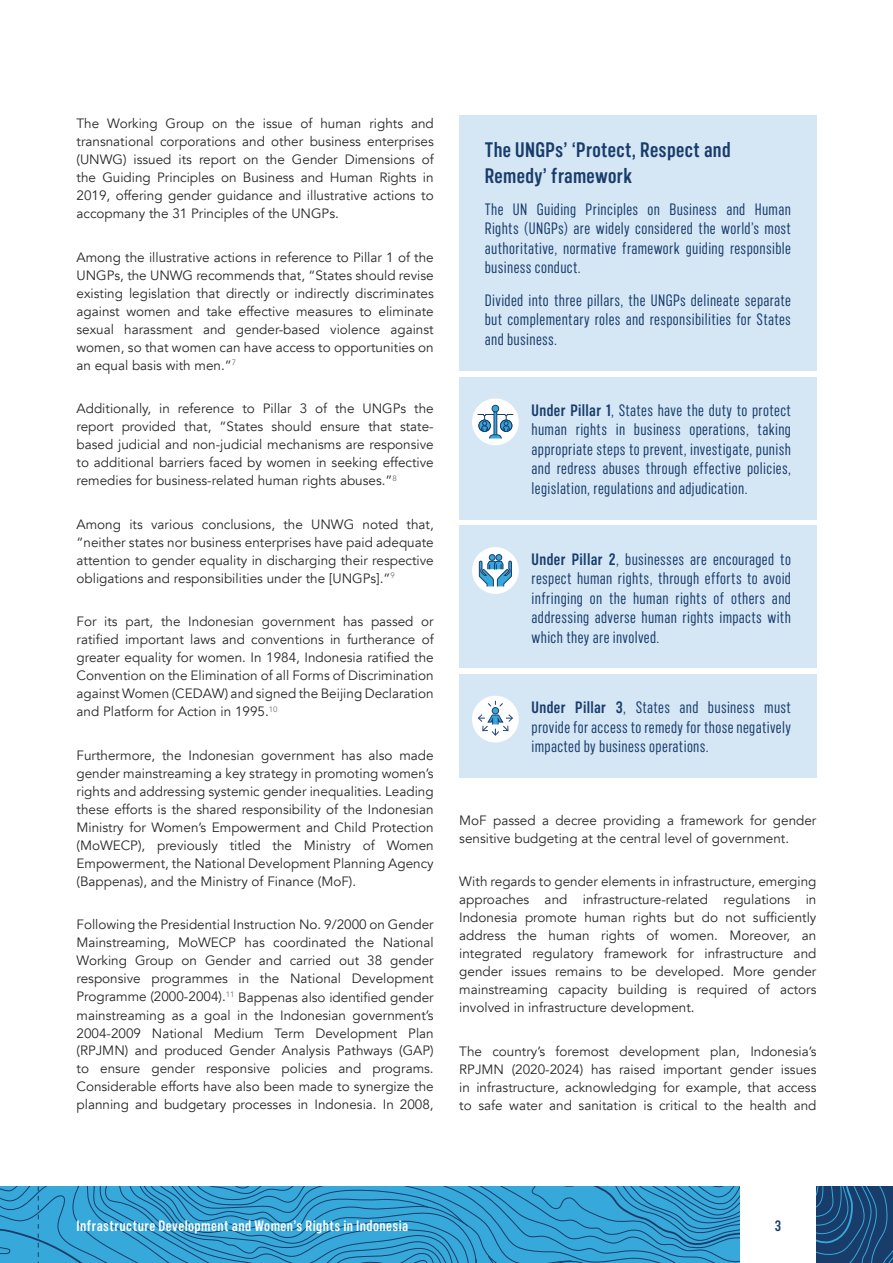
<style>
.page{position:relative;width:893px;height:1263px;background:#fff}
.page>*{position:absolute;margin:0;border:0;box-sizing:border-box;transform-origin:0 0}
.t1{font:700 21px/25.5px "Marsden Cm Semi";letter-spacing:.02em;color:#183d6b}
.t2{font:16.5px/19.5px "Marsden Cm Regular";letter-spacing:.025em;color:#183d6b;text-align:justify}
.t3{font:700 15px "Marsden Cm Semi";letter-spacing:.03em;color:#fff}
.t4{font:700 15px "Marsden Cm Semi";color:#183d6b}
.t5{font:13.5px/18px "Avenir";color:#292829;text-align:justify}
.s1{font-family:"Marsden Cm Semi";font-weight:700}
</style>
<div class="page">
<div style="left:459px;top:115px;width:357px;height:255px;background:#d5e6f5"></div>
<div style="left:459px;top:674px;width:357px;height:104px;background:#d5e6f5"></div>
<div style="left:472px;top:696px;width:47px;height:46px;background:#fff;border-radius:50%"></div>
<div style="left:492px;top:707px;width:7px;height:7px;background:#37a8da;border-radius:50%"></div>
<div style="left:492px;top:707px;width:7px;height:7px;border:1px solid #183d6b;border-radius:50%"></div>
<svg style="left:478px;top:714px;width:35px;height:22px"></svg>
<svg style="left:488px;top:701px;width:15px;height:6px"></svg>
<div style="left:459px;top:526px;width:357px;height:142px;background:#d5e6f5"></div>
<div style="left:472px;top:547px;width:47px;height:47px;background:#fff;border-radius:50%"></div>
<div style="left:489px;top:554px;width:7px;height:7px;border:1px solid #183d6b;border-radius:50%"></div>
<svg style="left:478px;top:555px;width:35px;height:32px"></svg>
<div style="left:495px;top:554px;width:7px;height:7px;border:1px solid #183d6b;border-radius:50%"></div>
<div style="left:459px;top:377px;width:357px;height:142px;background:#d5e6f5"></div>
<div style="left:472px;top:398px;width:47px;height:47px;background:#fff;border-radius:50%"></div>
<div style="left:492px;top:405px;width:7px;height:7px;background:#37a8da;border-radius:50%"></div>
<div style="left:492px;top:405px;width:7px;height:7px;border:1px solid #183d6b;border-radius:50%"></div>
<svg style="left:477px;top:414px;width:37px;height:25px"></svg>
<svg style="left:0;top:1186px;width:740px;height:77px;background:#329acb"></svg>
<svg style="left:816px;top:1186px;width:77px;height:77px;background:#1b4978"></svg>
<p class="t5" style="left:77px;top:115px;width:359px">The Working Group on the issue of human rights and transnational corporations and other business enterprises (UNWG) issued its report on the Gender Dimensions of the Guiding Principles on Business and Human Rights in 2019, offering gender guidance and illustrative actions to accopmany the 31 Principles of the UNGPs.</p>
<p class="t5" style="left:77px;top:248px;width:359px">Among the illustrative actions in reference to Pillar 1 of the UNGPs, the UNWG recommends that, “States should revise existing legislation that directly or indirectly discriminates against women and take effective measures to eliminate sexual harassment and gender-based violence against women, so that women can have access to opportunities on an equal basis with men.”<sup>7</sup></p>
<p class="t5" style="left:77px;top:400px;width:359px">Additionally, in reference to Pillar 3 of the UNGPs the report provided that, “States should ensure that state&shy;based judicial and non-judicial mechanisms are responsive to additional barriers faced by women in seeking effective remedies for business-related human rights abuses.”<sup>8</sup></p>
<p class="t5" style="left:77px;top:515px;width:359px">Among its various conclusions, the UNWG noted that, “neither states nor business enterprises have paid adequate attention to gender equality in discharging their respective obligations and responsibilities under the [UNGPs].”<sup>9</sup></p>
<p class="t5" style="left:77px;top:613px;width:359px">For its part, the Indonesian government has passed or ratified important laws and conventions in furtherance of greater equality for women. In 1984, Indonesia ratified the Convention on the Elimination of all Forms of Discrimination against Women (CEDAW) and signed the Beijing Declaration and Platform for Action in 1995.<sup>10</sup></p>
<p class="t5" style="left:77px;top:746px;width:359px">Furthermore, the Indonesian government has also made gender mainstreaming a key strategy in promoting women’s rights and addressing systemic gender inequalities. Leading these efforts is the shared responsibility of the Indonesian Ministry for Women’s Empowerment and Child Protection (MoWECP), previously titled the Ministry of Women Empowerment, the National Development Planning Agency (Bappenas), and the Ministry of Finance (MoF).</p>
<p class="t5" style="left:77px;top:916px;width:359px">Following the Presidential Instruction No. 9/2000 on Gender Mainstreaming, MoWECP has coordinated the National Working Group on Gender and carried out 38 gender responsive programmes in the National Development Programme (2000-2004).<sup>11</sup> Bappenas also identified gender mainstreaming as a goal in the Indonesian government’s 2004-2009 National Medium Term Development Plan (RPJMN) and produced Gender Analysis Pathways (GAP) to ensure gender responsive policies and programs.<br>Considerable efforts have also been made to synergize the planning and budgetary processes in Indonesia. In 2008,</p>
<h1 class="t1" style="left:485px;top:138px;width:247px">The UNGPs’ ‘Protect, Respect and<br>Remedy’ framework</h1>
<p class="t2" style="left:485px;top:200px;width:308px">The UN Guiding Principles on Business and Human Rights (UNGPs) are widely considered the world’s most authoritative, normative framework guiding responsible business conduct.</p>
<p class="t2" style="left:485px;top:291px;width:308px">Divided into three pillars, the UNGPs delineate separate but complementary roles and responsibilities for States and business.</p>
<p class="t2" style="left:531px;top:401px;width:261px"><span class="s1">Under Pillar 1</span>, States have the duty to protect human rights in business operations, taking appropriate steps to prevent, investigate, punish and redress abuses through effective policies, legislation, regulations and adjudication.</p>
<p class="t2" style="left:531px;top:549px;width:261px"><span class="s1">Under Pillar 2</span>, businesses are encouraged to respect human rights, through efforts to avoid infringing on the human rights of others and addressing adverse human rights impacts with which they are involved.</p>
<p class="t2" style="left:531px;top:698px;width:261px"><span class="s1">Under Pillar 3</span>, States and business must provide for access to remedy for those negatively impacted by business operations.</p>
<p class="t5" style="left:459px;top:811px;width:359px">MoF passed a decree providing a framework for gender sensitive budgeting at the central level of government.</p>
<p class="t5" style="left:459px;top:873px;width:359px">With regards to gender elements in infrastructure, emerging approaches and infrastructure-related regulations in Indonesia promote human rights but do not sufficiently address the human rights of women. Moreover, an integrated regulatory framework for infrastructure and gender issues remains to be developed. More gender mainstreaming capacity building is required of actors involved in infrastructure development.</p>
<p class="t5" style="left:459px;top:1042px;width:359px">The country’s foremost development plan, Indonesia’s RPJMN (2020-2024) has raised important gender issues in infrastructure, acknowledging for example, that access to safe water and sanitation is critical to the health and</p>
<p class="t3" style="left:77px;top:1218px;width:333px">Infrastructure Development and Women’s Rights in Indonesia</p>
<p class="t4" style="left:775px;top:1218px;width:8px">3</p>
</div>
